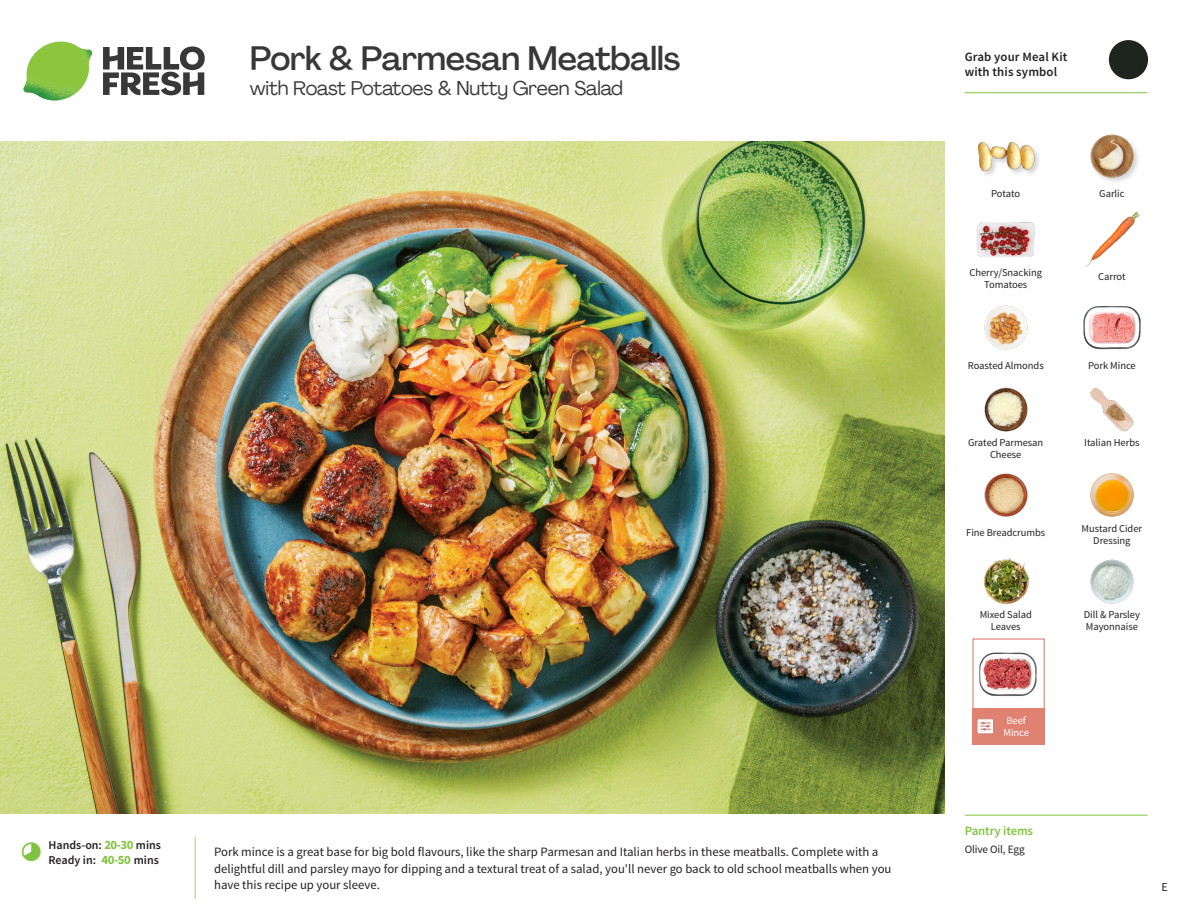
<style>
.page{position:relative;width:1188px;height:918px;background:#fff}
.page>*{position:absolute;margin:0;border:0;box-sizing:border-box;transform-origin:0 0}
._15_Titel_UK{font:500 33px "Agrandir";letter-spacing:-.01em;color:#383839}
._15_Titel_UK-2{font:19.5px "Agrandir";letter-spacing:-.01em;color:#383839}
.Step_6_Text_AU{font:12.75px/16.5px "Source Sans Pro";color:#231f20}
.t1{font:600 12.75px/15px "Source Sans Pro";letter-spacing:.01em;color:#231f20}
._04_Headers_Front{font:600 12.75px "Source Sans Pro";letter-spacing:-.01em;color:#81c340}
._04_Intro{font:600 12px "Source Sans Pro";color:#231f20}
.t2{font:12px "Source Sans Pro";color:#231f20}
._05_Pantry{font:11.25px "Source Sans Pro";letter-spacing:-.01em;color:#231f20}
._18_FRONT_ingredient{font:10.5px/12px "Source Sans Pro";letter-spacing:-.005em;color:#231f20;text-align:center}
._18_FRONT_ingredient-2{font:10.5px/12px "Source Sans Pro";letter-spacing:-.005em;color:#fff}
.s1{font-weight:700;font-size:12.75px;color:#81c340}
</style>
<div class="page">
<svg style="left:103px;top:46px;width:102px;height:49px"></svg>
<img style="left:23px;top:42px;width:69px;height:59px">
<img style="left:0;top:142px;width:945px;height:672px">
<div style="left:972px;top:708px;width:73px;height:37px;background:#df8272"></div>
<svg style="left:977px;top:719px;width:17px;height:15px"></svg>
<div style="left:977px;top:719px;width:17px;height:15px;border:1px solid #d08477;border-radius:2px"></div>
<svg style="left:981px;top:722px;width:10px;height:8px"></svg>
<div style="left:972px;top:638px;width:73px;height:73px;border:1px solid #df8272"></div>
<img style="left:979px;top:652px;width:58px;height:45px">
<img style="left:1083px;top:306px;width:58px;height:44px">
<img style="left:1090px;top:388px;width:44px;height:44px">
<img style="left:984px;top:387px;width:44px;height:45px">
<img style="left:984px;top:473px;width:44px;height:44px">
<img style="left:1090px;top:559px;width:44px;height:45px">
<img style="left:983px;top:558px;width:47px;height:46px">
<img style="left:984px;top:305px;width:44px;height:45px">
<img style="left:977px;top:222px;width:57px;height:35px">
<img style="left:1085px;top:211px;width:55px;height:56px">
<div style="left:977px;top:141px;width:65px;height:37px;background:#231f20;opacity:.2"></div>
<img style="left:977px;top:141px;width:57px;height:37px">
<img style="left:1090px;top:134px;width:48px;height:48px">
<img style="left:1090px;top:473px;width:44px;height:44px">
<hr style="left:965px;top:815px;width:183px;height:1px;background:#81c340">
<svg style="left:1091px;top:40px;width:58px;height:54px"></svg>
<hr style="left:965px;top:92px;width:183px;height:1px;background:#81c340">
<p class="_15_Titel_UK" style="left:250px;top:38px;width:432px">Pork &amp; Parmesan Meatballs</p>
<p class="_15_Titel_UK-2" style="left:250px;top:76px;width:375px">with Roast Potatoes &amp; Nutty Green Salad</p>
<p class="_04_Intro" style="left:48px;top:837px;width:114px">Hands-on: <span class="s1">20-30</span> mins</p>
<p class="_04_Intro" style="left:48px;top:852px;width:112px">Ready in: <span class="s1">40-50</span> mins</p>
<p class="Step_6_Text_AU" style="left:214px;top:844px;width:679px">Pork mince is a great base for big bold flavours, like the sharp Parmesan and Italian herbs in these meatballs. Complete with a delightful dill and parsley mayo for dipping and a textural treat of a salad, you'll never go back to old school meatballs when you have this recipe up your sleeve.</p>
<p class="t1" style="left:965px;top:50px;width:104px">Grab your Meal Kit with this symbol</p>
<p class="_18_FRONT_ingredient" style="left:991px;top:188px;width:31px">Potato</p>
<p class="_18_FRONT_ingredient" style="left:1099px;top:188px;width:27px">Garlic</p>
<p class="_18_FRONT_ingredient" style="left:970px;top:266px;width:74px">Cherry/Snacking<br>Tomatoes</p>
<p class="_18_FRONT_ingredient" style="left:1098px;top:271px;width:29px">Carrot</p>
<p class="_18_FRONT_ingredient" style="left:968px;top:359px;width:77px">Roasted Almonds</p>
<p class="_18_FRONT_ingredient" style="left:1088px;top:360px;width:49px">Pork Mince</p>
<p class="_18_FRONT_ingredient" style="left:968px;top:437px;width:77px">Grated Parmesan<br>Cheese</p>
<p class="_18_FRONT_ingredient" style="left:1084px;top:437px;width:57px">Italian Herbs</p>
<p class="_18_FRONT_ingredient" style="left:966px;top:527px;width:81px">Fine Breadcrumbs</p>
<p class="_18_FRONT_ingredient" style="left:1082px;top:522px;width:62px">Mustard Cider<br>Dressing</p>
<p class="_18_FRONT_ingredient" style="left:980px;top:609px;width:54px">Mixed Salad<br>Leaves</p>
<p class="_18_FRONT_ingredient" style="left:1084px;top:609px;width:58px;text-align:left">Dill &amp; Parsley<br>Mayonnaise</p>
<p class="_18_FRONT_ingredient-2" style="left:1003px;top:715px;width:27px">Beef<br>Mince</p>
<p class="_04_Headers_Front" style="left:965px;top:822px;width:70px">Pantry items</p>
<p class="_05_Pantry" style="left:965px;top:842px;width:62px">Olive Oil, Egg</p>
<p class="t2" style="left:1161px;top:879px;width:8px">E</p>
</div>
